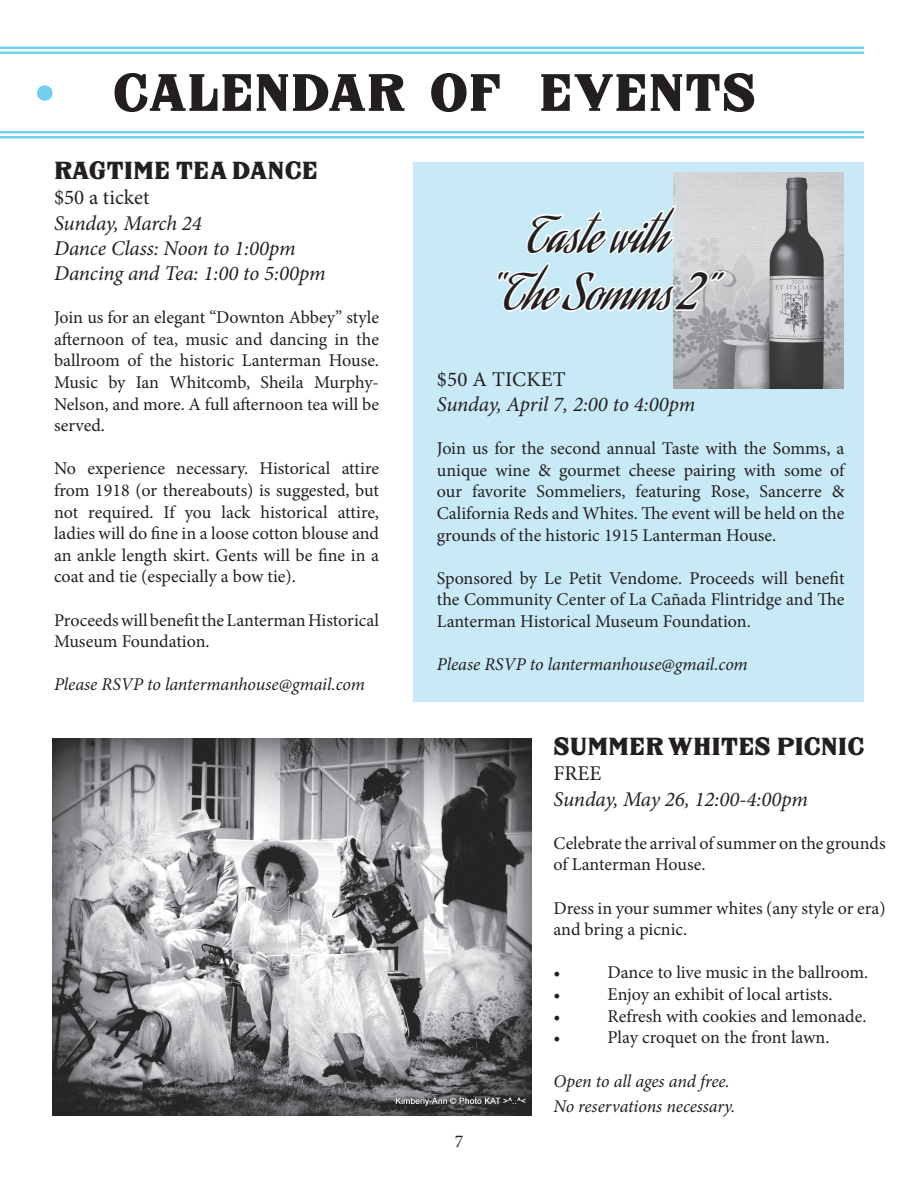
<style>
.page{position:relative;width:918px;height:1188px;background:#fff}
.page>*{position:absolute;margin:0;border:0;box-sizing:border-box;transform-origin:0 0}
.t1{font:51px "FHA Nicholson French Normal NCV";color:#231f20}
.t2{font:48px/57.6px "Aguafina Script";color:#231f20;text-align:center}
.t3{font:24px "FHA Nicholson French Normal NCV";color:#231f20}
.t4{font:italic 21px/25.2px "Minion Pro";letter-spacing:-.005em;color:#231f20}
.t5{font:21px "Minion Pro";color:#231f20}
.t6{font:18px/21.6px "Minion Pro";color:#231f20;text-align:justify}
.t7{font:italic 18px/25.5px "Minion Pro";letter-spacing:-.005em;color:#231f20}
.s1{color:#71cfeb}
</style>
<div class="page">
<div style="left:413px;top:162px;width:451px;height:540px;background:#c8eaf6"></div>
<hr style="left:0;top:131px;width:864px;height:2px;background:#71cfeb">
<hr style="left:0;top:136px;width:864px;height:2px;background:#71cfeb">
<hr style="left:0;top:47px;width:864px;height:2px;background:#71cfeb">
<hr style="left:0;top:52px;width:864px;height:2px;background:#71cfeb">
<img style="left:674px;top:172px;width:169px;height:217px">
<svg style="left:497px;top:204px;width:231px;height:116px"></svg>
<img style="left:52px;top:738px;width:480px;height:378px">
<h1 class="t1" style="left:34px;top:58px;width:723px"><span class="s1">•</span> CALENDAR OF EVENTS</h1>
<h3 class="t3" style="left:54px;top:154px;width:266px">RAGTIME TEA DANCE</h3>
<p class="t5" style="left:54px;top:184px;width:97px">$50 a ticket</p>
<p class="t4" style="left:54px;top:210px;width:273px">Sunday, March 24<br>Dance Class: Noon to 1:00pm<br>Dancing and Tea: 1:00 to 5:00pm</p>
<p class="t6" style="left:54px;top:307px;width:327px">Join us for an elegant “Downton Abbey” style afternoon of tea, music and dancing in the ballroom of the historic Lanterman House.<br>Music by Ian Whitcomb, Sheila Murphy-Nelson, and more. A full afternoon tea will be served.</p>
<p class="t6" style="left:54px;top:458px;width:327px">No experience necessary. Historical attire from 1918 (or thereabouts) is suggested, but not required. If you lack historical attire, ladies will do fine in a loose cotton blouse and an ankle length skirt. Gents will be fine in a coat and tie (especially a bow tie).</p>
<p class="t6" style="left:54px;top:609px;width:327px">Proceeds will benefit the Lanterman Historical<br>Museum Foundation.</p>
<p class="t7" style="left:54px;top:672px;width:313px">Please RSVP to lantermanhouse@gmail.com</p>
<h2 class="t2" style="left:484px;top:206px;width:229px">Taste with<br>“ The Somms 2”</h2>
<p class="t5" style="left:437px;top:365px;width:69px">$50 a ticket</p>
<p class="t4" style="left:437px;top:392px;width:260px">Sunday, April 7, 2:00 to 4:00pm</p>
<p class="t6" style="left:437px;top:438px;width:409px">Join us for the second annual Taste with the Somms, a unique wine &amp; gourmet cheese pairing with some of our favorite Sommeliers, featuring Rose, Sancerre &amp; California Reds and Whites. The event will be held on the grounds of the historic 1915 Lanterman House.</p>
<p class="t6" style="left:437px;top:567px;width:409px">Sponsored by Le Petit Vendome. Proceeds will benefit the Community Center of La Cañada Flintridge and The Lanterman Historical Museum Foundation.</p>
<p class="t7" style="left:437px;top:652px;width:313px">Please RSVP to lantermanhouse@gmail.com</p>
<p class="t6" style="left:455px;top:1131px;width:10px">7</p>
<h3 class="t3" style="left:554px;top:730px;width:313px">SUMMER WHITES PICNIC</h3>
<p class="t5" style="left:554px;top:760px;width:50px">FREE</p>
<p class="t4" style="left:554px;top:786px;width:256px">Sunday, May 26, 12:00-4:00pm</p>
<p class="t6" style="left:554px;top:832px;width:334px">Celebrate the arrival of summer on the grounds of Lanterman House.</p>
<p class="t6" style="left:554px;top:897px;width:334px">Dress in your summer whites (any style or era) and bring a picnic.</p>
<p class="t6" style="left:554px;top:962px;width:9px">•</p>
<p class="t6" style="left:608px;top:962px;width:262px">Dance to live music in the ballroom.</p>
<p class="t6" style="left:554px;top:984px;width:9px">•</p>
<p class="t6" style="left:608px;top:984px;width:227px">Enjoy an exhibit of local artists.</p>
<p class="t6" style="left:554px;top:1005px;width:9px">•</p>
<p class="t6" style="left:608px;top:1005px;width:260px">Refresh with cookies and lemonade.</p>
<p class="t6" style="left:554px;top:1027px;width:9px">•</p>
<p class="t6" style="left:608px;top:1027px;width:224px">Play croquet on the front lawn.</p>
<p class="t7" style="left:554px;top:1068px;width:183px">Open to all ages and free.<br>No reservations necessary.</p>
</div>
